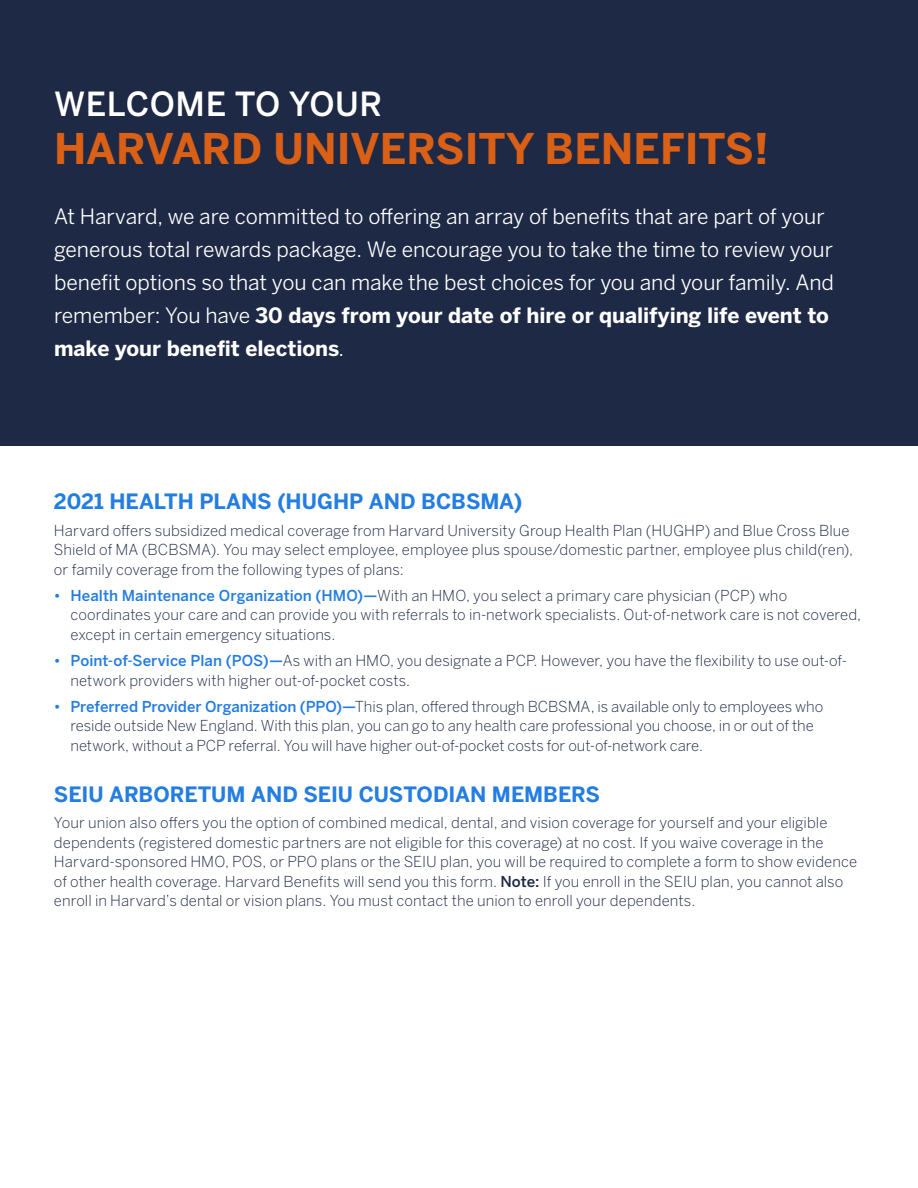
<style>
.page{position:relative;width:918px;height:1188px;background:#fff}
.page>*{position:absolute;margin:0;border:0;box-sizing:border-box;transform-origin:0 0}
.Section_Head{font:700 42px "Benton Sans";color:#da6016}
.Section_Head-2{font:500 33px "Benton Sans";letter-spacing:.015em;color:#fff}
.body_copy{font:21px/33px "Benton Sans";letter-spacing:-.005em;color:#fff}
.body_copy-2{font:700 21px "Benton Sans";letter-spacing:-.005em;color:#247de1}
.body_copy-3{font:300 15px/19.5px "Benton Sans";color:#1e2945}
.s1{font-weight:700}
.s2{font-weight:500;color:#247de1}
.s3{font-weight:500}
</style>
<div class="page">
<div style="left:0;top:0;width:918px;height:446px;background:#1e2945"></div>
<p class="Section_Head-2" style="left:54px;top:84px;width:330px">WELCOME TO YOUR</p>
<p class="Section_Head" style="left:54px;top:123px;width:716px">HARVARD UNIVERSITY BENEFITS!</p>
<p class="body_copy" style="left:54px;top:199px;width:782px">At Harvard, we are committed to offering an array of benefits that are part of your generous total rewards package. We encourage you to take the time to review your benefit options so that you can make the best choices for you and your family. And remember: You have <span class="s1">30 days from your date of hire or qualifying life event to make your benefit elections</span>.</p>
<p class="body_copy-2" style="left:54px;top:489px;width:470px">2021 HEALTH PLANS (HUGHP AND BCBSMA)</p>
<p class="body_copy-3" style="left:54px;top:520px;width:801px">Harvard offers subsidized medical coverage from Harvard University Group Health Plan (HUGHP) and Blue Cross Blue<br>Shield of MA (BCBSMA). You may select employee, employee plus spouse/domestic partner, employee plus child(ren), or family coverage from the following types of plans:</p>
<p class="body_copy-3" style="left:70px;top:585px;width:792px;text-indent:-16px"><span class="s2">• Health Maintenance Organization (HMO)—</span>With an HMO, you select a primary care physician (PCP) who coordinates your care and can provide you with referrals to in-network specialists. Out-of-network care is not covered, except in certain emergency situations.</p>
<p class="body_copy-3" style="left:70px;top:651px;width:778px;text-indent:-16px"><span class="s2">• Point-of-Service Plan (POS)—</span>As with an HMO, you designate a PCP. However, you have the flexibility to use out-of&shy;network providers with higher out-of-pocket costs.</p>
<p class="body_copy-3" style="left:70px;top:696px;width:754px;text-indent:-16px"><span class="s2">• Preferred Provider Organization (PPO)—</span>This plan, offered through BCBSMA, is available only to employees who reside outside New England. With this plan, you can go to any health care professional you choose, in or out of the network, without a PCP referral. You will have higher out-of-pocket costs for out-of-network care.</p>
<p class="body_copy-2" style="left:54px;top:782px;width:548px">SEIU ARBORETUM AND SEIU CUSTODIAN MEMBERS</p>
<p class="body_copy-3" style="left:54px;top:813px;width:805px">Your union also offers you the option of combined medical, dental, and vision coverage for yourself and your eligible dependents (registered domestic partners are not eligible for this coverage) at no cost. If you waive coverage in the Harvard-sponsored HMO, POS, or PPO plans or the SEIU plan, you will be required to complete a form to show evidence of other health coverage. Harvard Benefits will send you this form. <span class="s3">Note:</span> If you enroll in the SEIU plan, you cannot also enroll in Harvard’s dental or vision plans. You must contact the union to enroll your dependents.</p>
</div>
